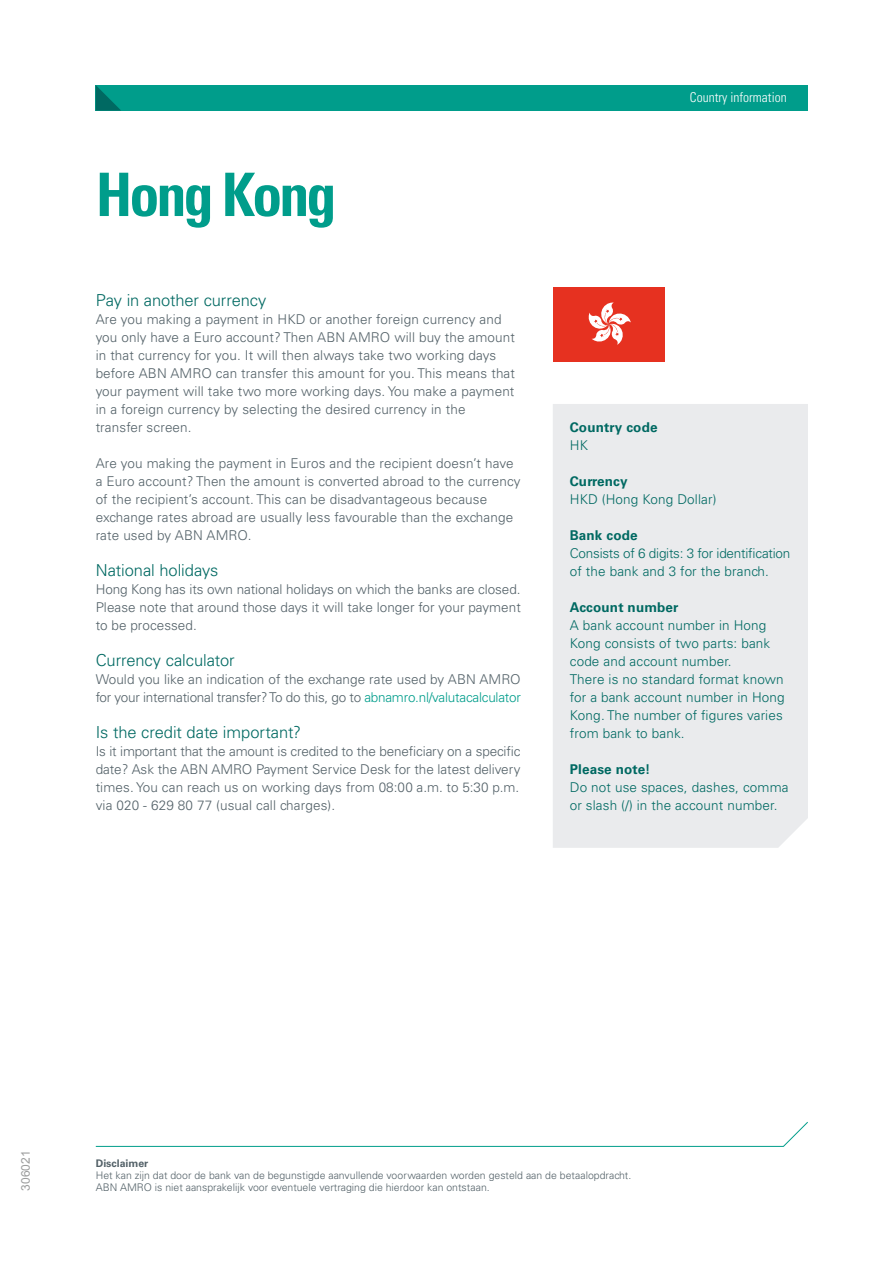
<style>
.page{position:relative;width:893px;height:1263px;background:#fff}
.page>*{position:absolute;margin:0;border:0;box-sizing:border-box;transform-origin:0 0}
.Bodyheading-01{font:700 condensed 60px "Univers LT Std";letter-spacing:-.05em;color:#009d8b}
.Bodyheading-03{font:300 16.5px "Univers LT Std";letter-spacing:-.005em;color:#006962}
.Body_nieuw{font:300 13.5px/18px "Univers LT Std";letter-spacing:.01em;color:#536168}
.kader_body{font:300 13.5px/18px "Univers LT Std";letter-spacing:.01em;color:#006962}
.Body_nieuw-2{font:300 13.5px/18px "Univers LT Std";letter-spacing:-.02em;color:#536168}
.kader_body-2{font:300 13.5px/18px "Univers LT Std";letter-spacing:-.015em;color:#006962}
.kader_kopje{font:700 13.5px "Univers LT Std";letter-spacing:.01em;color:#006962}
.t1{font:300 condensed 13.5px "Univers LT Std";color:#fff}
.t2{font:12px "Arial";color:#9c9d9d}
.t3{font:300 10.5px/12px "Univers LT Std";color:#536168}
.kopje_disclaimer{font:700 10.5px "Univers LT Std";color:#536168}
.s1{color:#009d8b}
</style>
<div class="page">
<div style="left:96px;top:85px;width:712px;height:26px;background:#009d8b"></div>
<svg style="left:96px;top:85px;width:25px;height:26px"></svg>
<svg style="left:95px;top:1122px;width:713px;height:25px"></svg>
<div style="left:553px;top:287px;width:111px;height:74px;background:#e63120"></div>
<svg style="left:588px;top:302px;width:43px;height:43px"></svg>
<div style="left:553px;top:404px;width:255px;height:444px;background:#eaebed"></div>
<p class="Bodyheading-01" style="left:96px;top:158px;width:242px">Hong Kong</p>
<p class="Bodyheading-03" style="left:96px;top:290px;width:172px">Pay in another currency</p>
<p class="Body_nieuw" style="left:96px;top:310px;width:421px">Are you making a payment in HKD or another foreign currency and you only have a Euro account? Then ABN AMRO will buy the amount in that currency for you. It will then always take two working days before ABN AMRO can transfer this amount for you. This means that your payment will take two more working days. You make a payment in a foreign currency by selecting the desired currency in the transfer screen.</p>
<p class="Body_nieuw" style="left:96px;top:454px;width:419px">Are you making the payment in Euros and the recipient doesn’t have</p>
<p class="Body_nieuw" style="left:96px;top:472px;width:426px">a Euro account? Then the amount is converted abroad to the currency of the recipient’s account. This can be disadvantageous because exchange rates abroad are usually less favourable than the exchange rate used by ABN AMRO.</p>
<p class="Bodyheading-03" style="left:96px;top:560px;width:124px">National holidays</p>
<p class="Body_nieuw" style="left:96px;top:580px;width:427px;text-align:justify">Hong Kong has its own national holidays on which the banks are closed.<br>Please note that around those days it will take longer for your payment to be processed.</p>
<p class="Bodyheading-03" style="left:96px;top:650px;width:140px">Currency calculator</p>
<p class="Body_nieuw-2" style="left:96px;top:670px;width:427px">Would you like an indication of the exchange rate used by ABN AMRO for your international transfer? To do this, go to <span class="s1">abnamro.nl/valutacalculator</span></p>
<p class="Bodyheading-03" style="left:96px;top:722px;width:207px">Is the credit date important?</p>
<p class="Body_nieuw" style="left:96px;top:742px;width:426px;text-align:justify">Is it important that the amount is credited to the beneficiary on a specific date? Ask the ABN AMRO Payment Service Desk for the latest delivery times. You can reach us on working days from 08:00 a.m. to 5:30 p.m. via 020 - 629 80 77 (usual call charges).</p>
<p class="t1" style="left:690px;top:89px;width:98px">Country information</p>
<p class="kader_kopje" style="left:570px;top:419px;width:89px">Country code</p>
<p class="kader_body" style="left:570px;top:436px;width:20px">HK</p>
<p class="kader_kopje" style="left:570px;top:473px;width:59px">Currency</p>
<p class="kader_body" style="left:570px;top:490px;width:148px">HKD (Hong Kong Dollar)</p>
<p class="kader_kopje" style="left:570px;top:527px;width:69px">Bank code</p>
<p class="kader_body-2" style="left:570px;top:544px;width:222px">Consists of 6 digits: 3 for identification of the bank and 3 for the branch.</p>
<p class="kader_kopje" style="left:570px;top:599px;width:110px">Account number</p>
<p class="kader_body" style="left:570px;top:616px;width:202px">A bank account number in Hong<br>Kong consists of two parts: bank code and account number.</p>
<p class="kader_body" style="left:570px;top:670px;width:216px">There is no standard format known for a bank account number in Hong<br>Kong. The number of figures varies from bank to bank.</p>
<p class="kader_kopje" style="left:570px;top:761px;width:82px">Please note!</p>
<p class="kader_body" style="left:570px;top:778px;width:220px">Do not use spaces, dashes, comma or slash (/) in the account number.</p>
<p class="t2" style="left:18px;top:1191px;width:42px;rotate:-90deg">306021</p>
<p class="kopje_disclaimer" style="left:96px;top:1157px;width:54px">Disclaimer</p>
<p class="t3" style="left:96px;top:1169px;width:537px">Het kan zijn dat door de bank van de begunstigde aanvullende voorwaarden worden gesteld aan de betaalopdracht.<br>ABN AMRO is niet aansprakelijk voor eventuele vertraging die hierdoor kan ontstaan.</p>
</div>
